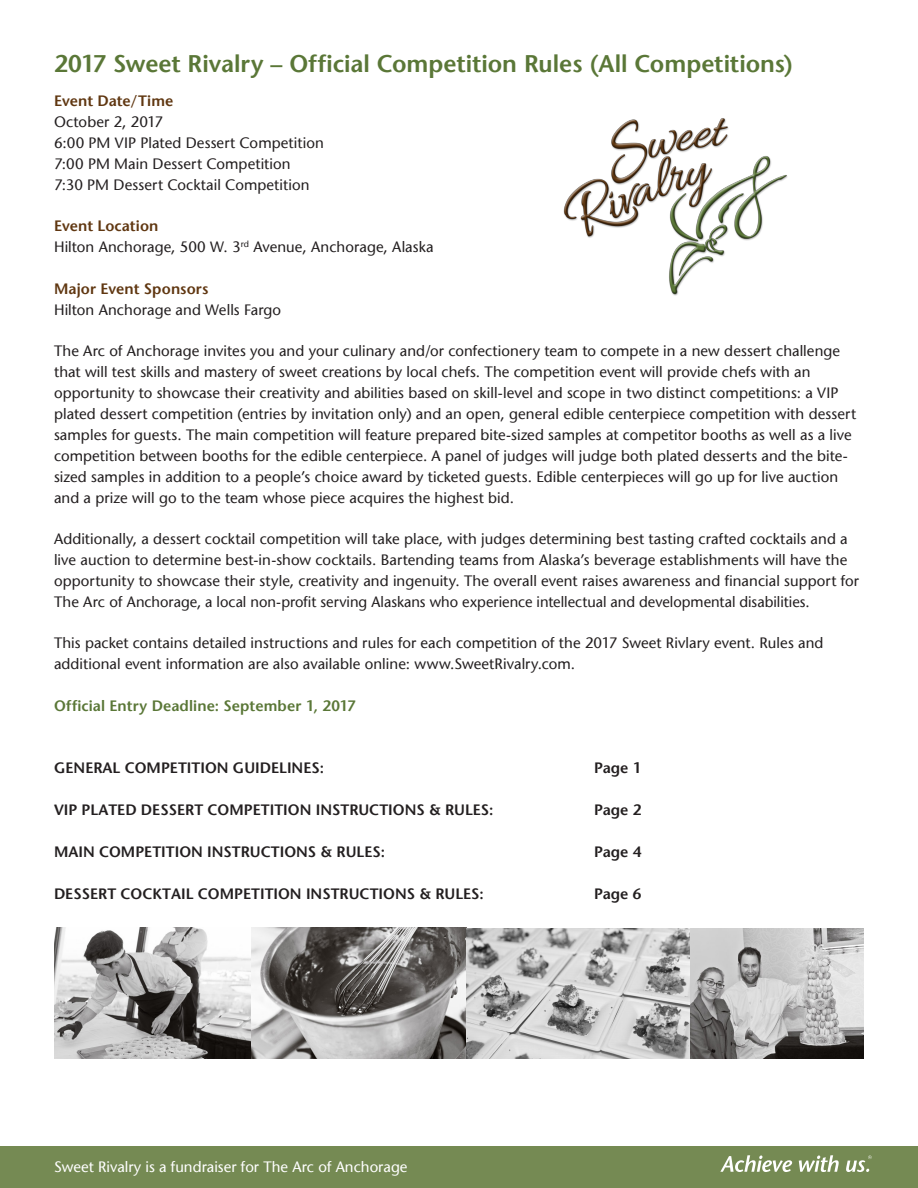
<style>
.page{position:relative;width:918px;height:1188px;background:#fff}
.page>*{position:absolute;margin:0;border:0;box-sizing:border-box;transform-origin:0 0}
.Body{font:600 24px "Stone Sans";color:#5a7737}
.Body-2{font:15px/21px "Stone Sans";letter-spacing:.005em;color:#231f20}
.t1{font:600 15px "Stone Sans";color:#231f20}
.t2{font:15px "Stone Sans";color:#fff}
.Body-3{font:600 15px "Stone Sans";letter-spacing:.01em;color:#5a7737}
.s1{font-weight:600;color:#603711}
</style>
<div class="page">
<img style="left:54px;top:928px;width:810px;height:131px">
<div style="left:0;top:1146px;width:918px;height:42px;background:#758a53"></div>
<svg style="left:720px;top:1155px;width:152px;height:17px"></svg>
<img style="left:563px;top:118px;width:225px;height:178px">
<p class="Body" style="left:54px;top:49px;width:741px">2017 Sweet Rivalry – Official Competition Rules (All Competitions)</p>
<p class="Body-2" style="left:54px;top:90px;width:271px"><span class="s1">Event Date/Time<br></span>October 2, 2017<br>6:00 PM VIP Plated Dessert Competition<br>7:00 PM Main Dessert Competition</p>
<p class="Body-2" style="left:54px;top:174px;width:257px">7:30 PM Dessert Cocktail Competition</p>
<p class="Body-2" style="left:54px;top:216px;width:381px"><span class="s1">Event Location<br></span>Hilton Anchorage, 500 W. 3<sup>rd</sup> Avenue, Anchorage, Alaska</p>
<p class="Body-2" style="left:54px;top:278px;width:229px"><span class="s1">Major Event Sponsors<br></span>Hilton Anchorage and Wells Fargo</p>
<p class="Body-2" style="left:54px;top:340px;width:804px">The Arc of Anchorage invites you and your culinary and/or confectionery team to compete in a new dessert challenge that will test skills and mastery of sweet creations by local chefs. The competition event will provide chefs with an opportunity to showcase their creativity and abilities based on skill-level and scope in two distinct competitions: a VIP plated dessert competition (entries by invitation only) and an open, general edible centerpiece competition with dessert samples for guests. The main competition will feature prepared bite-sized samples at competitor booths as well as a live competition between booths for the edible centerpiece. A panel of judges will judge both plated desserts and the bite&shy;sized samples in addition to a people’s choice award by ticketed guests. Edible centerpieces will go up for live auction and a prize will go to the team whose piece acquires the highest bid.</p>
<p class="Body-2" style="left:54px;top:528px;width:807px">Additionally, a dessert cocktail competition will take place, with judges determining best tasting crafted cocktails and a live auction to determine best-in-show cocktails. Bartending teams from Alaska’s beverage establishments will have the opportunity to showcase their style, creativity and ingenuity. The overall event raises awareness and financial support for The Arc of Anchorage, a local non-profit serving Alaskans who experience intellectual and developmental disabilities.</p>
<p class="Body-2" style="left:54px;top:633px;width:771px">This packet contains detailed instructions and rules for each competition of the 2017 Sweet Rivlary event. Rules and additional event information are also available online: www.SweetRivalry.com.</p>
<p class="Body-3" style="left:54px;top:696px;width:303px">Official Entry Deadline: September 1, 2017</p>
<p class="t1" style="left:54px;top:759px;width:272px">GENERAL COMPETITION GUIDELINES:</p>
<p class="t1" style="left:594px;top:759px;width:49px">Page 1</p>
<p class="t1" style="left:54px;top:801px;width:441px">VIP PLATED DESSERT COMPETITION INSTRUCTIONS &amp; RULES:</p>
<p class="t1" style="left:594px;top:801px;width:49px">Page 2</p>
<p class="t1" style="left:54px;top:843px;width:333px">MAIN COMPETITION INSTRUCTIONS &amp; RULES:</p>
<p class="t1" style="left:594px;top:843px;width:49px">Page 4</p>
<p class="t1" style="left:54px;top:885px;width:431px">DESSERT COCKTAIL COMPETITION INSTRUCTIONS &amp; RULES:</p>
<p class="t1" style="left:594px;top:885px;width:49px">Page 6</p>
<p class="t2" style="left:54px;top:1158px;width:355px">Sweet Rivalry is a fundraiser for The Arc of Anchorage</p>
</div>
